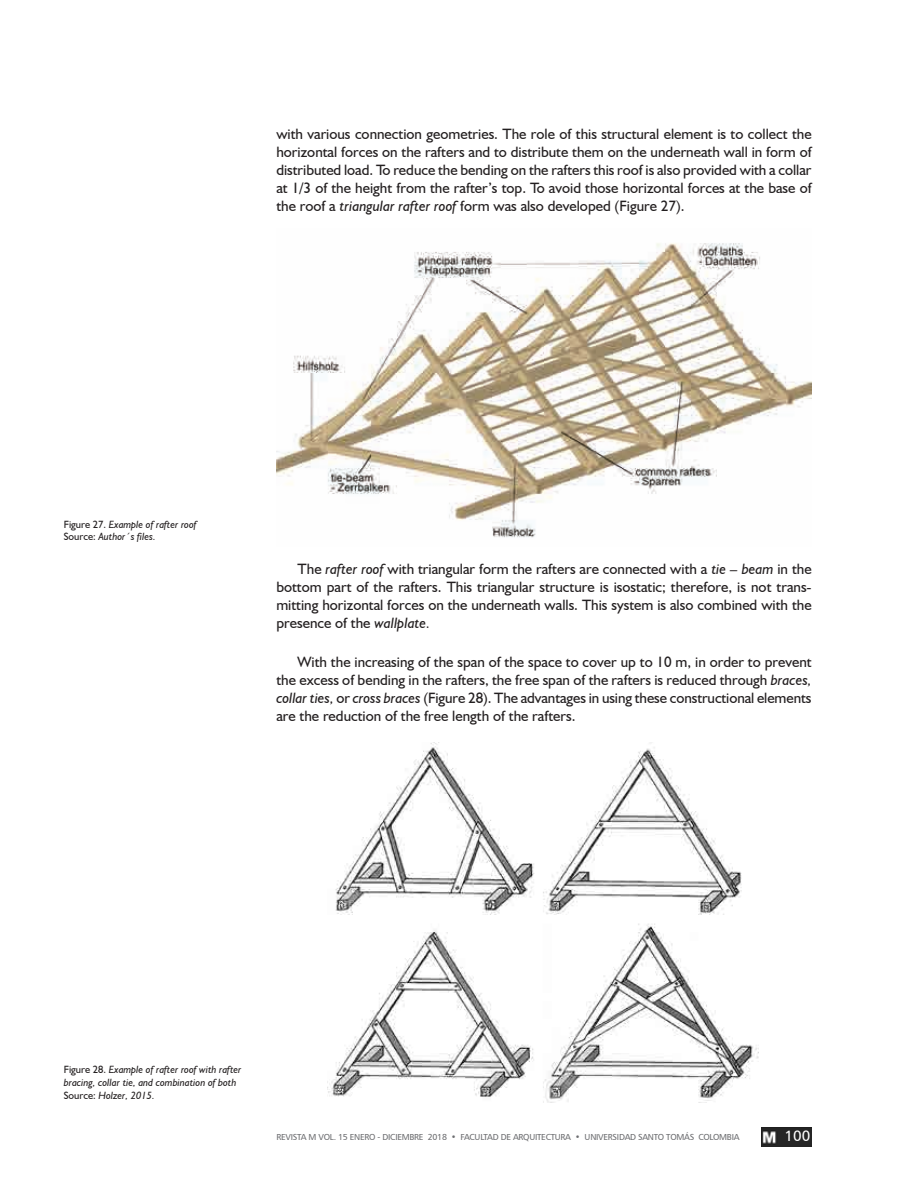
<style>
.page{position:relative;width:918px;height:1188px;background:#fff}
.page>*{position:absolute;margin:0;border:0;box-sizing:border-box;transform-origin:0 0}
.Estilo_texto_interno{font:15px/18px "Humanist 521 BT";color:#231f20;text-align:justify}
.t1{font:15px "Humanist 777 BT Roman B";color:#fff}
.Estilo_Fotos_-_Fuent{font:italic 10.5px/12.6px "Humanist 521 BT";color:#231f20}
.t2{font:8.7px "Humanist 777 BT Roman B";letter-spacing:-.03em;color:#6c6d70}
.s1{font-style:italic}
.s2{font-style:normal}
</style>
<div class="page">
<img style="left:276px;top:243px;width:536px;height:295px">
<img style="left:327px;top:743px;width:432px;height:360px">
<img style="left:761px;top:1127px;width:51px;height:20px">
<p class="Estilo_texto_interno" style="left:276px;top:125px;width:537px">with various connection geometries. The role of this structural element is to collect the horizontal forces on the rafters and to distribute them on the underneath wall in form of distributed load. To reduce the bending on the rafters this roof is also provided with a collar at 1/3 of the height from the rafter’s top. To avoid those horizontal forces at the base of the roof a <span class="s1">triangular rafter roof</span> form was also developed (Figure 27).</p>
<p class="Estilo_Fotos_-_Fuent" style="left:64px;top:518px;width:134px"><span class="s2">Figure 27.</span> Example of rafter roof</p>
<p class="Estilo_Fotos_-_Fuent" style="left:64px;top:530px;width:93px"><span class="s2">Source:</span> Author´s files.</p>
<p class="Estilo_texto_interno" style="left:276px;top:560px;width:537px;text-indent:21px">The <span class="s1">rafter roof</span> with triangular form the rafters are connected with a <span class="s1">tie – beam</span> in the bottom part of the rafters. This triangular structure is isostatic; therefore, is not trans&shy;mitting horizontal forces on the underneath walls. This system is also combined with the presence of the <span class="s1">wallplate.</span></p>
<p class="Estilo_texto_interno" style="left:276px;top:653px;width:537px;text-indent:21px">With the increasing of the span of the space to cover up to 10 m, in order to prevent the excess of bending in the rafters, the free span of the rafters is reduced through <span class="s1">braces, collar ties,</span> or <span class="s1">cross braces</span> (Figure 28). The advantages in using these constructional elements are the reduction of the free length of the rafters.</p>
<p class="Estilo_Fotos_-_Fuent" style="left:64px;top:1063px;width:179px"><span class="s2">Figure 28.</span> Example of rafter roof with rafter bracing, collar tie, and combination of both</p>
<p class="Estilo_Fotos_-_Fuent" style="left:64px;top:1088px;width:92px"><span class="s2">Source:</span> Holzer, 2015.</p>
<p class="t2" style="left:276px;top:1132px;width:465px">REVISTA M VOL. 15 ENERO - DICIEMBRE 2018 • FACULTAD DE ARQUITECTURA • UNIVERSIDAD SANTO TOMÁS COLOMBIA</p>
<p class="t1" style="left:785px;top:1126px;width:27px">100</p>
</div>
